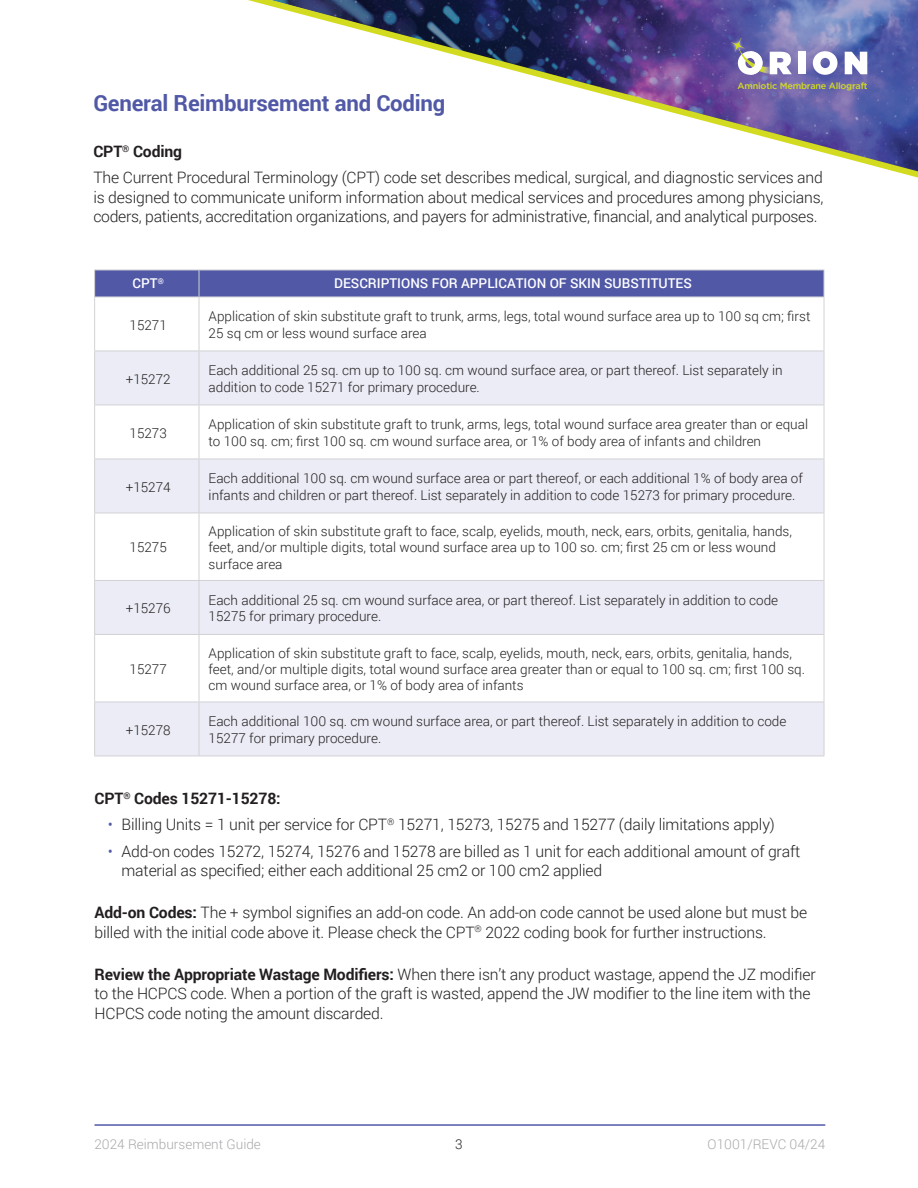
<style>
.page{position:relative;width:918px;height:1188px;background:#fff}
.page>*{position:absolute;margin:0;border:0;box-sizing:border-box;transform-origin:0 0}
.t1{font:700 22.2px "Roboto";letter-spacing:-.01em;color:#5159a7}
.t2{font:300 15.75px/19.5px "Roboto";letter-spacing:-.01em;color:#231f20}
.t3{font:700 15.75px "Roboto";letter-spacing:-.01em;color:#231f20}
.t4{font:300 13.5px/16.2px "Roboto";color:#231f20}
.t5{font:500 13.5px "Roboto";color:#fff}
.t6{font:300 13.5px "Roboto";color:#a8a9ad}
.t7{font:500 9px "Gotham";letter-spacing:-.025em;color:#d2db20}
.s1{font-weight:700}
.s2{color:#5159a7}
</style>
<div class="page">
<svg style="left:248px;top:0;width:670px;height:178px"></svg>
<hr style="left:94px;top:1124px;width:731px;height:2px;background:#5159a7">
<div style="left:717px;top:25px;width:167px;height:81px;background:#4c479d;opacity:.75"></div>
<div style="left:798px;top:52px;width:8px;height:22px;background:#fff"></div>
<svg style="left:813px;top:51px;width:25px;height:24px"></svg>
<svg style="left:845px;top:52px;width:22px;height:22px"></svg>
<img style="left:727px;top:34px;width:22px;height:23px">
<svg style="left:731px;top:39px;width:61px;height:36px"></svg>
<svg style="left:95px;top:352px;width:729px;height:404px;fill:#ececf6"></svg>
<div style="left:94px;top:270px;width:731px;height:27px;background:#5159a7"></div>
<hr style="left:94px;top:270px;width:105px;height:1px;background:#d1d2d4">
<hr style="left:199px;top:270px;width:625px;height:1px;background:#d1d2d4">
<hr style="left:94px;top:297px;width:1px;height:54px;background:#d1d2d4">
<hr style="left:94px;top:297px;width:105px;height:1px;background:#d1d2d4">
<hr style="left:94px;top:756px;width:105px;height:1px;background:#d1d2d4">
<hr style="left:199px;top:297px;width:1px;height:54px;background:#d1d2d4">
<hr style="left:824px;top:297px;width:1px;height:54px;background:#d1d2d4">
<hr style="left:199px;top:297px;width:625px;height:1px;background:#d1d2d4">
<hr style="left:199px;top:756px;width:625px;height:1px;background:#d1d2d4">
<hr style="left:94px;top:351px;width:1px;height:54px;background:#d1d2d4">
<hr style="left:94px;top:351px;width:105px;height:1px;background:#d1d2d4">
<hr style="left:199px;top:351px;width:1px;height:54px;background:#d1d2d4">
<hr style="left:824px;top:351px;width:1px;height:54px;background:#d1d2d4">
<hr style="left:199px;top:351px;width:625px;height:1px;background:#d1d2d4">
<hr style="left:94px;top:405px;width:1px;height:54px;background:#d1d2d4">
<hr style="left:94px;top:405px;width:105px;height:1px;background:#d1d2d4">
<hr style="left:199px;top:405px;width:1px;height:54px;background:#d1d2d4">
<hr style="left:824px;top:405px;width:1px;height:54px;background:#d1d2d4">
<hr style="left:199px;top:405px;width:625px;height:1px;background:#d1d2d4">
<hr style="left:94px;top:459px;width:1px;height:54px;background:#d1d2d4">
<hr style="left:94px;top:459px;width:105px;height:1px;background:#d1d2d4">
<hr style="left:199px;top:459px;width:1px;height:54px;background:#d1d2d4">
<hr style="left:824px;top:459px;width:1px;height:54px;background:#d1d2d4">
<hr style="left:199px;top:459px;width:625px;height:1px;background:#d1d2d4">
<hr style="left:94px;top:513px;width:1px;height:67px;background:#d1d2d4">
<hr style="left:94px;top:513px;width:105px;height:1px;background:#d1d2d4">
<hr style="left:199px;top:513px;width:1px;height:67px;background:#d1d2d4">
<hr style="left:824px;top:513px;width:1px;height:67px;background:#d1d2d4">
<hr style="left:199px;top:513px;width:625px;height:1px;background:#d1d2d4">
<hr style="left:94px;top:581px;width:1px;height:53px;background:#d1d2d4">
<hr style="left:94px;top:635px;width:1px;height:67px;background:#d1d2d4">
<hr style="left:94px;top:702px;width:1px;height:54px;background:#d1d2d4">
<hr style="left:94px;top:580px;width:105px;height:1px;background:#d1d2d4">
<hr style="left:94px;top:634px;width:105px;height:1px;background:#d1d2d4">
<hr style="left:94px;top:702px;width:105px;height:1px;background:#d1d2d4">
<hr style="left:199px;top:581px;width:1px;height:53px;background:#d1d2d4">
<hr style="left:199px;top:635px;width:1px;height:67px;background:#d1d2d4">
<hr style="left:199px;top:702px;width:1px;height:54px;background:#d1d2d4">
<hr style="left:824px;top:581px;width:1px;height:53px;background:#d1d2d4">
<hr style="left:824px;top:635px;width:1px;height:67px;background:#d1d2d4">
<hr style="left:824px;top:702px;width:1px;height:54px;background:#d1d2d4">
<hr style="left:199px;top:580px;width:625px;height:1px;background:#d1d2d4">
<hr style="left:199px;top:634px;width:625px;height:1px;background:#d1d2d4">
<hr style="left:199px;top:702px;width:625px;height:1px;background:#d1d2d4">
<p class="t7" style="left:738px;top:80px;width:132px">Amniotic Membrane Allograft</p>
<h1 class="t1" style="left:93px;top:88px;width:354px">General Reimbursement and Coding</h1>
<p class="t2" style="left:93px;top:138px;width:731px;line-height:26.2px"><span class="s1">CPT</span><sup>®</sup> <span class="s1">Coding<br></span>The Current Procedural Terminology (CPT) code set describes medical, surgical, and diagnostic services and</p>
<p class="t2" style="left:93px;top:187px;width:732px">is designed to communicate uniform information about medical services and procedures among physicians, coders, patients, accreditation organizations, and payers for administrative, financial, and analytical purposes.</p>
<p class="t5" style="left:133px;top:274px;width:33px">CPT<sup>®</sup></p>
<p class="t5" style="left:334px;top:274px;width:359px">DESCRIPTIONS FOR APPLICATION OF SKIN SUBSTITUTES</p>
<p class="t4" style="left:130px;top:316px;width:39px">15271</p>
<p class="t4" style="left:209px;top:308px;width:603px">Application of skin substitute graft to trunk, arms, legs, total wound surface area up to 100 sq cm; first<br>25 sq cm or less wound surface area</p>
<p class="t4" style="left:126px;top:370px;width:47px">+15272</p>
<p class="t4" style="left:209px;top:362px;width:576px">Each additional 25 sq. cm up to 100 sq. cm wound surface area, or part thereof. List separately in addition to code 15271 for primary procedure.</p>
<p class="t4" style="left:130px;top:424px;width:39px">15273</p>
<p class="t4" style="left:209px;top:416px;width:601px">Application of skin substitute graft to trunk, arms, legs, total wound surface area greater than or equal to 100 sq. cm; first 100 sq. cm wound surface area, or 1% of body area of infants and children</p>
<p class="t4" style="left:126px;top:478px;width:47px">+15274</p>
<p class="t4" style="left:209px;top:470px;width:596px">Each additional 100 sq. cm wound surface area or part thereof, or each additional 1% of body area of infants and children or part thereof. List separately in addition to code 15273 for primary procedure.</p>
<p class="t4" style="left:130px;top:539px;width:39px">15275</p>
<p class="t4" style="left:209px;top:523px;width:585px">Application of skin substitute graft to face, scalp, eyelids, mouth, neck, ears, orbits, genitalia, hands, feet, and/or multiple digits, total wound surface area up to 100 so. cm; first 25 cm or less wound surface area</p>
<p class="t4" style="left:126px;top:600px;width:47px">+15276</p>
<p class="t4" style="left:209px;top:592px;width:571px">Each additional 25 sq. cm wound surface area, or part thereof. List separately in addition to code<br>15275 for primary procedure.</p>
<p class="t4" style="left:130px;top:660px;width:39px">15277</p>
<p class="t4" style="left:209px;top:644px;width:598px">Application of skin substitute graft to face, scalp, eyelids, mouth, neck, ears, orbits, genitalia, hands, feet, and/or multiple digits, total wound surface area greater than or equal to 100 sq. cm; first 100 sq. cm wound surface area, or 1% of body area of infants</p>
<p class="t4" style="left:126px;top:721px;width:47px">+15278</p>
<p class="t4" style="left:209px;top:713px;width:579px">Each additional 100 sq. cm wound surface area, or part thereof. List separately in addition to code<br>15277 for primary procedure.</p>
<p class="t3" style="left:94px;top:787px;width:188px">CPT<sup>®</sup> Codes 15271-15278:</p>
<p class="t2" style="left:108px;top:814px;width:668px"><span class="s2">•</span> Billing Units = 1 unit per service for CPT<sup>®</sup> 15271, 15273, 15275 and 15277 (daily limitations apply)</p>
<p class="t2" style="left:121px;top:841px;width:680px;text-indent:-13px"><span class="s2">•</span> Add-on codes 15272, 15274, 15276 and 15278 are billed as 1 unit for each additional amount of graft material as specified; either each additional 25 cm2 or 100 cm2 applied</p>
<p class="t2" style="left:95px;top:902px;width:714px"><span class="s1">Add-on Codes:</span> The + symbol signifies an add-on code. An add-on code cannot be used alone but must be billed with the initial code above it. Please check the CPT<sup>®</sup> 2022 coding book for further instructions.</p>
<p class="t2" style="left:95px;top:964px;width:723px"><span class="s1">Review the Appropriate Wastage Modifiers:</span> When there isn’t any product wastage, append the JZ modifier to the HCPCS code. When a portion of the graft is wasted, append the JW modifier to the line item with the<br>HCPCS code noting the amount discarded.</p>
<p class="t6" style="left:94px;top:1135px;width:168px">2024 Reimbursement Guide</p>
<p class="t4" style="left:455px;top:1136px;width:9px">3</p>
<p class="t6" style="left:708px;top:1135px;width:119px">O1001/REVC 04/24</p>
</div>
